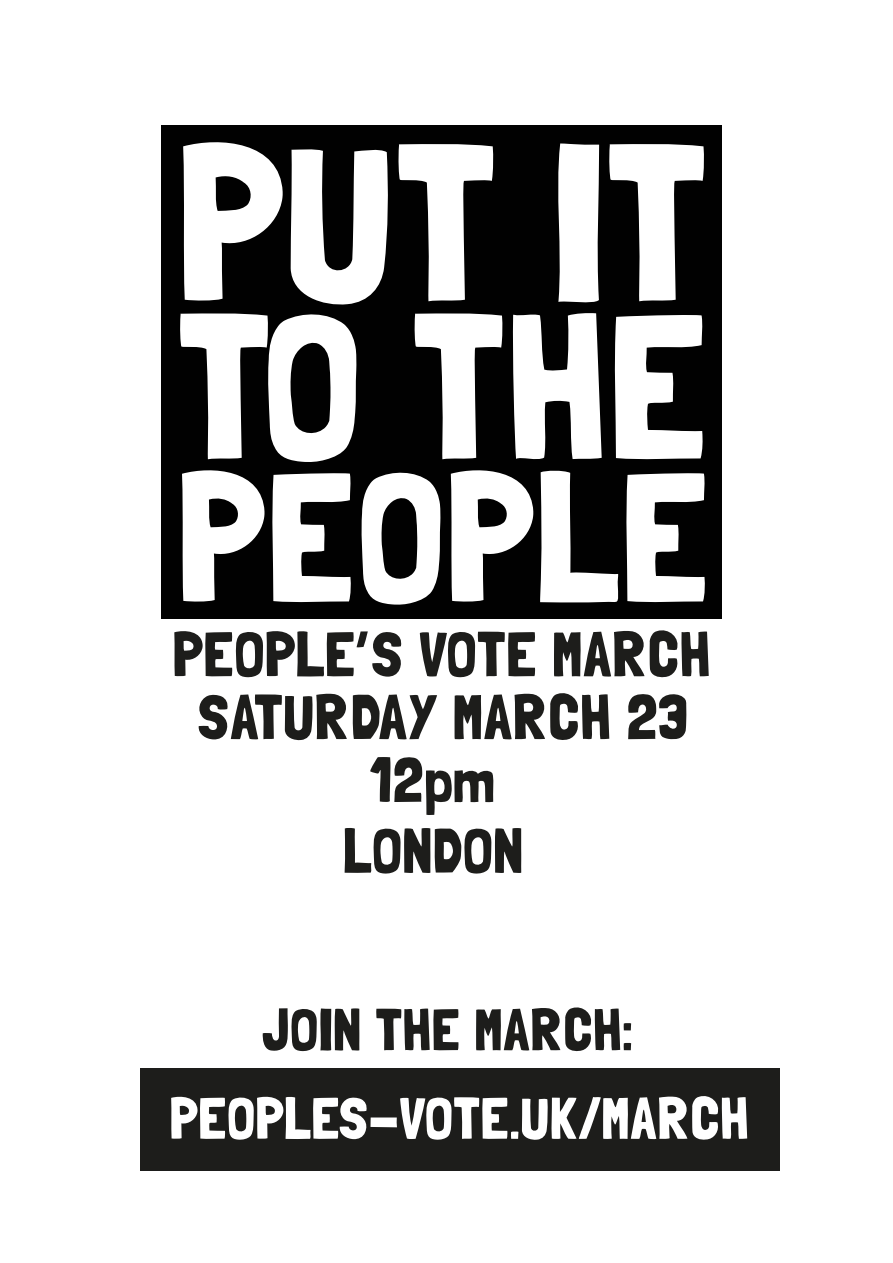
<style>
.page{position:relative;width:893px;height:1263px;background:#fff}
.page>*{position:absolute;margin:0;border:0;box-sizing:border-box;transform-origin:0 0}
.t1{font:222.6px "Londrina Solid";color:#fff}
.t2{font:206.4px "Londrina Solid";color:#fff}
.t3{font:184.5px "Londrina Solid";color:#fff}
.t4{font:63.3px/62.8px "Londrina Solid";color:#1d1d1b;text-align:center}
.t5{font:62.85px/70.7px "Londrina Solid";color:#1d1d1b;text-align:center}
.t6{font:58.95px "Londrina Solid";color:#fff}
.t7{font:58.95px "Londrina Solid";color:#1d1d1b}
</style>
<div class="page">
<div style="left:140px;top:1069px;width:639px;height:102px;background:#1d1d1b"></div>
<div style="left:161px;top:126px;width:560px;height:493px;background:#010101"></div>
<h1 class="t1" style="left:176px;top:92px;width:533px">PUT IT</h1>
<h2 class="t2" style="left:176px;top:266px;width:534px">TO THE</h2>
<h3 class="t3" style="left:176px;top:429px;width:535px">PEOPLE</h3>
<p class="t4" style="left:172px;top:622px;width:540px">PEOPLE’S VOTE MARCH<br>SATURDAY MARCH 23</p>
<p class="t5" style="left:343px;top:744px;width:182px">12pm<br>LONDON</p>
<p class="t7" style="left:262px;top:995px;width:372px">JOIN THE MARCH:</p>
<p class="t6" style="left:169px;top:1083px;width:581px">PEOPLES-VOTE.UK/MARCH</p>
</div>
